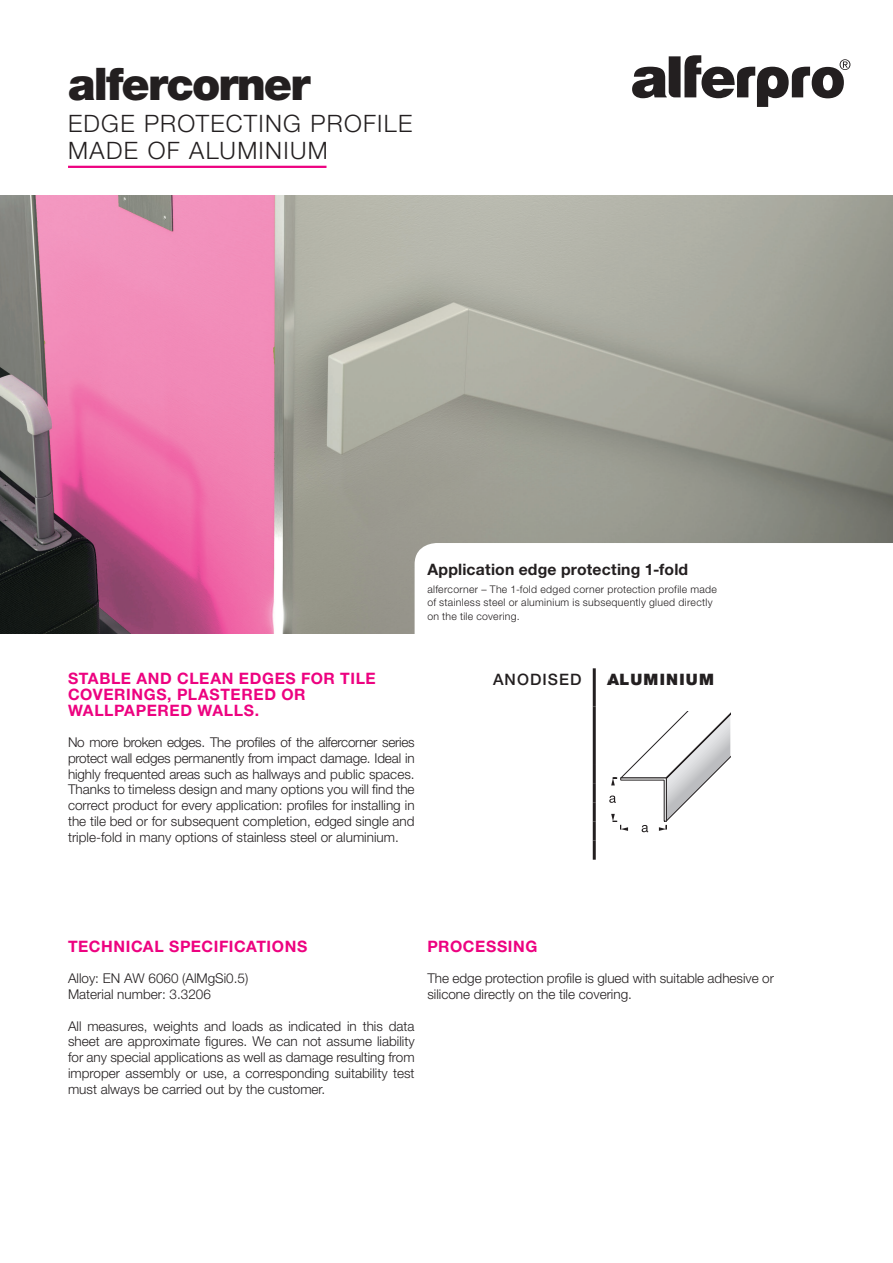
<style>
.page{position:relative;width:893px;height:1263px;background:#fff}
.page>*{position:absolute;margin:0;border:0;box-sizing:border-box;transform-origin:0 0}
.t1{font:900 45px "Helvetica Neue LT Std";letter-spacing:-.04em;color:#231f20}
.t2{font:300 24px/27.5px "Helvetica Neue LT Std";letter-spacing:.055em;color:#231f20}
.t3{font:700 15.75px/15.8px "Helvetica Neue LT Std";letter-spacing:.04em;color:#ed0280}
.t4{font:700 15.75px "Helvetica Neue LT Std";letter-spacing:.01em;color:#231f20}
.t5{font:900 15.75px "Helvetica Neue LT Std";letter-spacing:.08em;color:#231f20}
.t6{font:500 15.75px "Helvetica Neue LT Std";letter-spacing:.065em;color:#231f20}
.t7{font:300 13.5px/15.8px "Helvetica Neue LT Std";color:#231f20}
.t8{font:300 10.5px/13.5px "Helvetica Neue LT Std";letter-spacing:.03em;color:#231f20}
</style>
<div class="page">
<svg style="left:632px;top:55px;width:218px;height:52px"></svg>
<img style="left:0;top:196px;width:893px;height:437px">
<hr style="left:68px;top:166px;width:258px;height:2px;background:#ed0280">
<svg style="left:415px;top:543px;width:478px;height:90px"></svg>
<svg style="left:609px;top:712px;width:121px;height:120px"></svg>
<hr style="left:593px;top:707px;width:3px;height:57px;background:#231f20">
<hr style="left:593px;top:764px;width:3px;height:19px;background:#231f20">
<hr style="left:593px;top:783px;width:3px;height:19px;background:#231f20">
<hr style="left:593px;top:802px;width:3px;height:19px;background:#231f20">
<hr style="left:593px;top:821px;width:3px;height:19px;background:#231f20">
<hr style="left:593px;top:840px;width:3px;height:20px;background:#231f20">
<hr style="left:593px;top:668px;width:3px;height:39px;background:#231f20">
<h1 class="t1" style="left:68px;top:57px;width:244px">alfercorner</h1>
<h2 class="t2" style="left:68px;top:109px;width:346px">EDGE PROTECTING PROFILE<br>MADE OF ALUMINIUM</h2>
<p class="t4" style="left:427px;top:559px;width:262px">Application edge protecting 1-fold</p>
<p class="t8" style="left:427px;top:582px;width:291px">alfercorner – The 1-fold edged corner protection profile made of stainless steel or aluminium is subsequently glued directly on the tile covering.</p>
<p class="t3" style="left:68px;top:670px;width:309px">STABLE AND CLEAN EDGES FOR TILE<br>COVERINGS, PLASTERED OR<br>WALLPAPERED WALLS.</p>
<p class="t7" style="left:68px;top:734px;width:348px;text-align:justify">No more broken edges. The profiles of the alfercorner series protect wall edges permanently from impact damage. Ideal in highly frequented areas such as hallways and public spaces.<br>Thanks to timeless design and many options you will find the correct product for every application: profiles for installing in the tile bed or for subsequent completion, edged single and triple-fold in many options of stainless steel or aluminium.</p>
<p class="t6" style="left:493px;top:670px;width:90px">ANODISED</p>
<p class="t5" style="left:607px;top:670px;width:109px">ALUMINIUM</p>
<p class="t3" style="left:68px;top:938px;width:241px">TECHNICAL SPECIFICATIONS</p>
<p class="t7" style="left:68px;top:970px;width:182px">Alloy: EN AW 6060 (AlMgSi0.5)<br>Material number: 3.3206</p>
<p class="t7" style="left:68px;top:1018px;width:348px;text-align:justify">All measures, weights and loads as indicated in this data sheet are approximate figures. We can not assume liability for any special applications as well as damage resulting from improper assembly or use, a corresponding suitability test must always be carried out by the customer.</p>
<p class="t3" style="left:427px;top:938px;width:112px">PROCESSING</p>
<p class="t7" style="left:427px;top:970px;width:348px">The edge protection profile is glued with suitable adhesive or silicone directly on the tile covering.</p>
</div>
